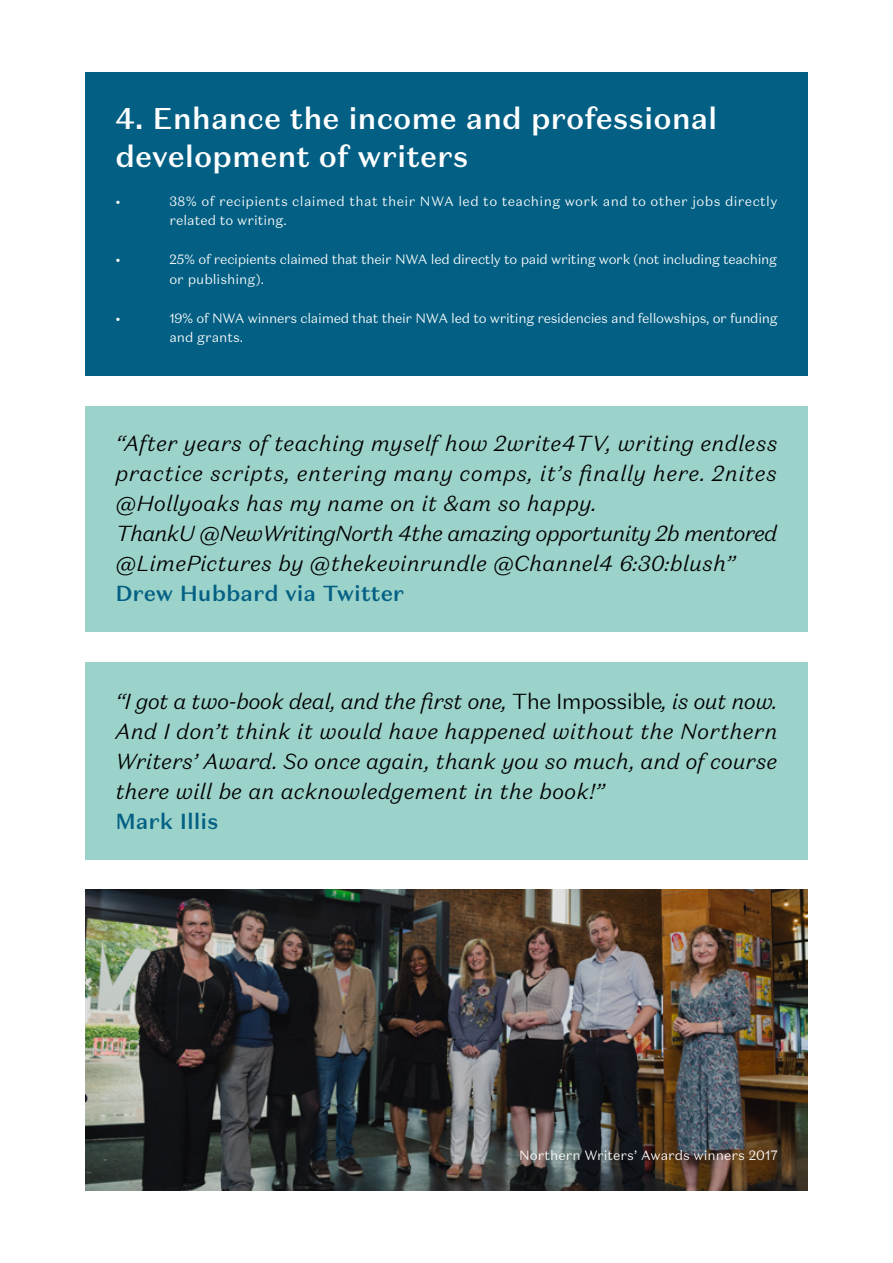
<style>
.page{position:relative;width:893px;height:1263px;background:#fff}
.page>*{position:absolute;margin:0;border:0;box-sizing:border-box;transform-origin:0 0}
.t1{font:500 30px/37.5px "Domaine Sans Text";color:#fff}
.t2{font:italic 300 21.75px/30px "Domaine Sans Text";color:#000}
.t3{font:500 21.75px "Domaine Sans Text";color:#036084}
.t4{font:300 13.5px/19.5px "Domaine Sans Text";letter-spacing:-.02em;color:#fff}
.t5{font:300 13.5px/19.5px "Domaine Sans Text";letter-spacing:.03em;color:#fff}
.t6{font:300 13.5px "Domaine Sans Text";color:#fff}
.s1{font-style:normal}
</style>
<div class="page">
<img style="left:85px;top:889px;width:723px;height:302px">
<div style="left:85px;top:662px;width:723px;height:197px;background:#9bd2c9"></div>
<div style="left:85px;top:406px;width:723px;height:225px;background:#9bd2c9"></div>
<div style="left:85px;top:72px;width:723px;height:304px;background:#036084"></div>
<h1 class="t1" style="left:115px;top:100px;width:603px">4. Enhance the income and professional development of writers</h1>
<p class="t4" style="left:115px;top:191px;width:7px">•</p>
<p class="t5" style="left:169px;top:191px;width:610px">38% of recipients claimed that their NWA led to teaching work and to other jobs directly related to writing.</p>
<p class="t4" style="left:115px;top:249px;width:7px">•</p>
<p class="t4" style="left:169px;top:249px;width:609px">25% of recipients claimed that their NWA led directly to paid writing work (not including teaching or publishing).</p>
<p class="t4" style="left:115px;top:308px;width:7px">•</p>
<p class="t4" style="left:169px;top:308px;width:610px">19% of NWA winners claimed that their NWA led to writing residencies and fellowships, or funding and grants.</p>
<p class="t2" style="left:115px;top:428px;width:664px">“After years of teaching myself how 2write4TV, writing endless practice scripts, entering many comps, it’s finally here. 2nites @Hollyoaks has my name on it &amp;am so happy.<br>ThankU @NewWritingNorth 4the amazing opportunity 2b mentored @LimePictures by @thekevinrundle @Channel4 6:30:blush”</p>
<p class="t3" style="left:115px;top:579px;width:290px">Drew Hubbard via Twitter</p>
<p class="t2" style="left:115px;top:686px;width:663px;text-align:justify">“I got a two-book deal, and the first one, <span class="s1">The Impossible</span>, is out now.<br>And I don’t think it would have happened without the Northern Writers’ Award. So once again, thank you so much, and of course there will be an acknowledgement in the book!”</p>
<p class="t3" style="left:115px;top:807px;width:105px">Mark Illis</p>
<p class="t6" style="left:519px;top:1147px;width:260px">Northern Writers’ Awards winners 2017</p>
</div>
